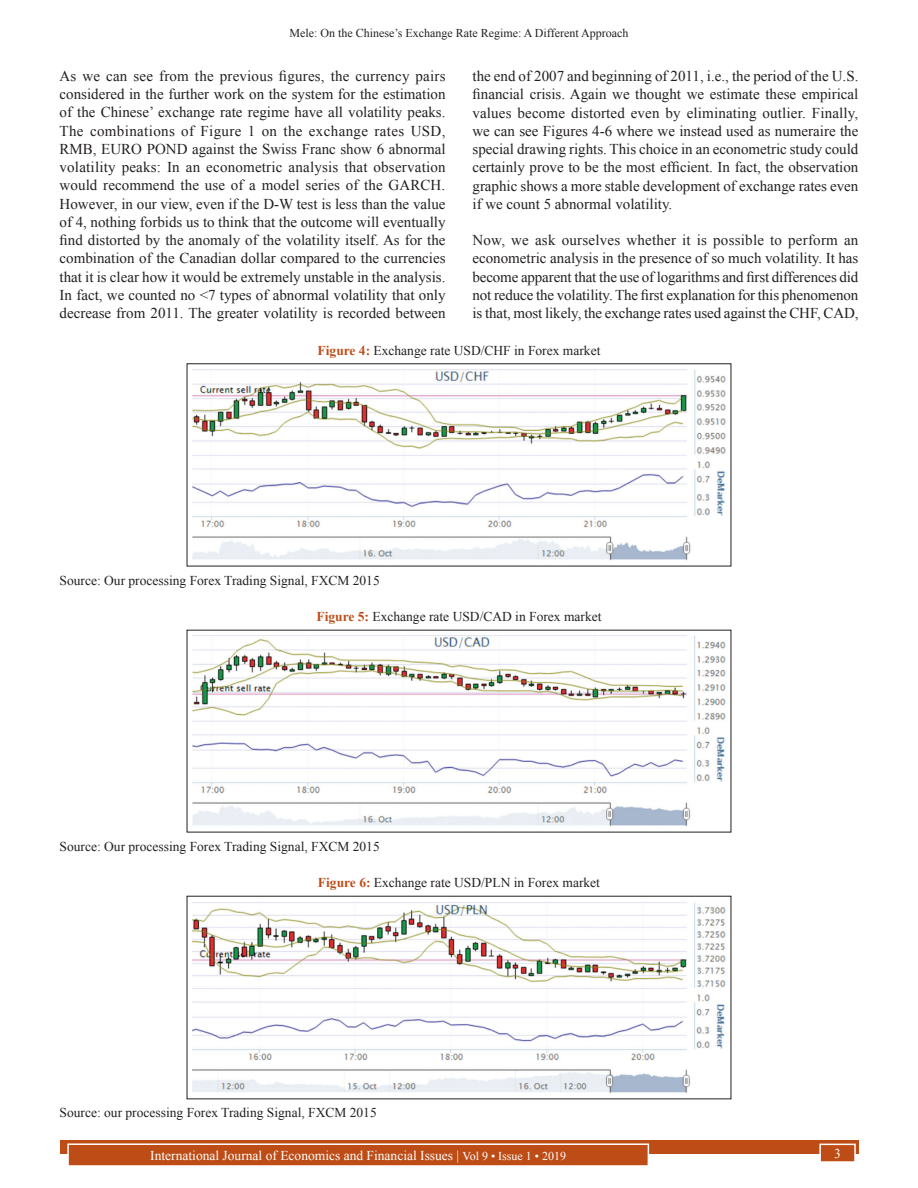
<style>
.page{position:relative;width:918px;height:1188px;background:#fff}
.page>*{position:absolute;margin:0;border:0;box-sizing:border-box;transform-origin:0 0}
.TX{font:15px/18.3px "Times New Roman";color:#231f20;text-align:justify}
.FGC_SRC{font:13.5px "Times New Roman";color:#231f20}
.FGC{font:13.5px "Times New Roman";color:#231f20}
.Folio{font:13.5px "Times New Roman";color:#fff}
.t1{font:12px "Times New Roman";color:#231f20}
.s1{font-weight:700;color:#bd4c16}
.s2{font-size:12px}
</style>
<div class="page">
<div style="left:60px;top:1140px;width:798px;height:13px;background:#bd4c16"></div>
<div style="left:68px;top:1144px;width:580px;height:22px;background:#bd4c16"></div>
<div style="left:67px;top:1143px;width:582px;height:24px;border:2px solid #fff"></div>
<div style="left:820px;top:1144px;width:35px;height:18px;background:#bd4c16"></div>
<div style="left:819px;top:1144px;width:37px;height:19px;border:2px solid #fff"></div>
<img style="left:192px;top:369px;width:534px;height:192px">
<img style="left:192px;top:635px;width:534px;height:192px">
<img style="left:191px;top:902px;width:535px;height:191px">
<p class="t1" style="left:290px;top:25px;width:340px">Mele: On the Chinese’s Exchange Rate Regime: A Different Approach</p>
<p class="TX" style="left:60px;top:67px;width:388px">As we can see from the previous figures, the currency pairs considered in the further work on the system for the estimation of the Chinese’ exchange rate regime have all volatility peaks.<br>The combinations of Figure 1 on the exchange rates USD, RMB, EURO POND against the Swiss Franc show 6 abnormal volatility peaks: In an econometric analysis that observation would recommend the use of a model series of the GARCH.<br>However, in our view, even if the D-W test is less than the value of 4, nothing forbids us to think that the outcome will eventually find distorted by the anomaly of the volatility itself. As for the combination of the Canadian dollar compared to the currencies that it is clear how it would be extremely unstable in the analysis.<br>In fact, we counted no &lt;7 types of abnormal volatility that only decrease from 2011. The greater volatility is recorded between</p>
<p class="TX" style="left:472px;top:67px;width:387px">the end of 2007 and beginning of 2011, i.e., the period of the U.S. financial crisis. Again we thought we estimate these empirical values become distorted even by eliminating outlier. Finally, we can see Figures 4-6 where we instead used as numeraire the special drawing rights. This choice in an econometric study could certainly prove to be the most efficient. In fact, the observation graphic shows a more stable development of exchange rates even if we count 5 abnormal volatility.</p>
<p class="TX" style="left:472px;top:231px;width:388px">Now, we ask ourselves whether it is possible to perform an econometric analysis in the presence of so much volatility. It has become apparent that the use of logarithms and first differences did not reduce the volatility. The first explanation for this phenomenon is that, most likely, the exchange rates used against the CHF, CAD,</p>
<p class="FGC" style="left:318px;top:341px;width:284px"><span class="s1">Figure 4:</span> Exchange rate USD/CHF in Forex market</p>
<p class="FGC_SRC" style="left:60px;top:571px;width:322px">Source: Our processing Forex Trading Signal, FXCM 2015</p>
<p class="FGC" style="left:316px;top:607px;width:287px"><span class="s1">Figure 5:</span> Exchange rate USD/CAD in Forex market</p>
<p class="FGC_SRC" style="left:60px;top:837px;width:322px">Source: Our processing Forex Trading Signal, FXCM 2015</p>
<p class="FGC" style="left:318px;top:873px;width:284px"><span class="s1">Figure 6:</span> Exchange rate USD/PLN in Forex market</p>
<p class="FGC_SRC" style="left:60px;top:1104px;width:319px">Source: our processing Forex Trading Signal, FXCM 2015</p>
<p class="Folio" style="left:150px;top:1146px;width:417px">International Journal of Economics and Financial Issues | <span class="s2">Vol 9 • Issue 1 • 2019</span></p>
<p class="Folio" style="left:834px;top:1144px;width:8px">3</p>
</div>
